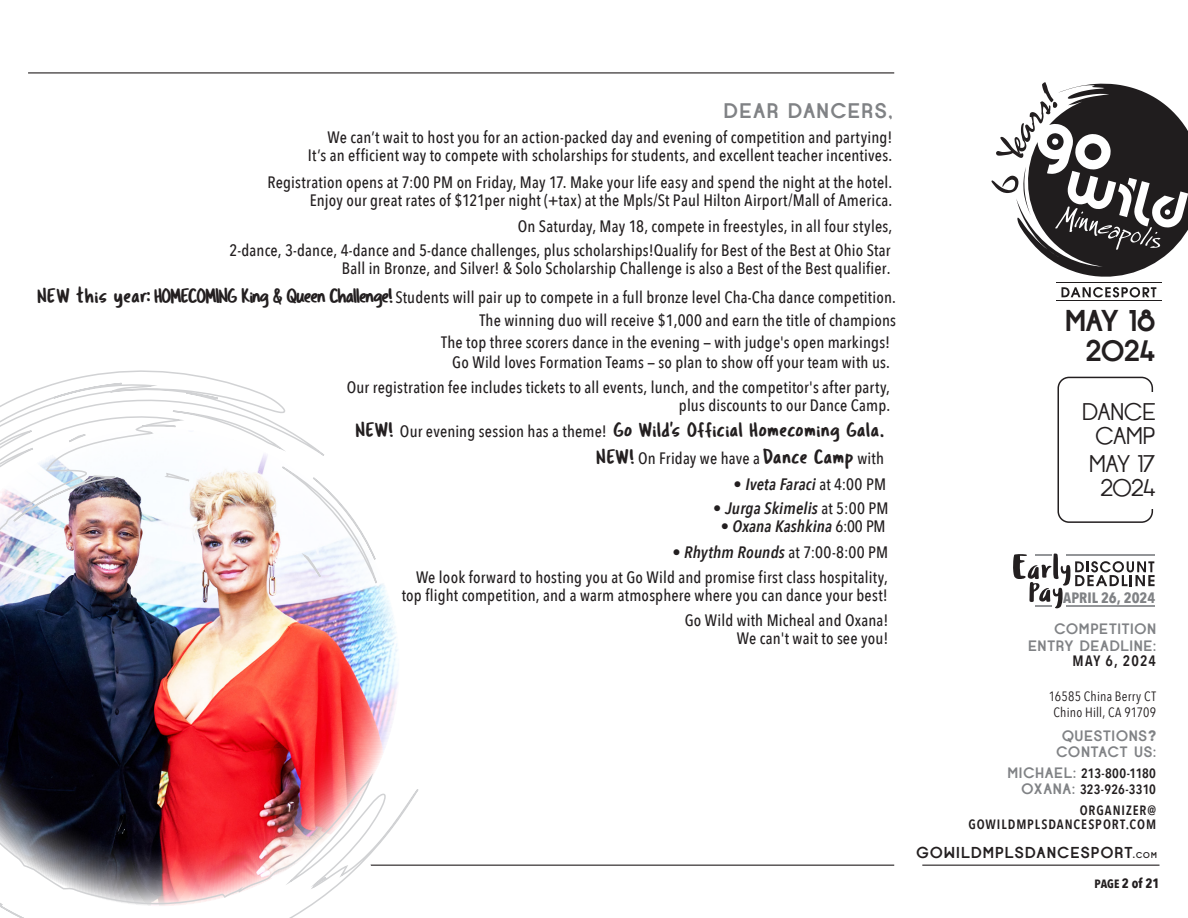
<style>
.page{position:relative;width:1188px;height:918px;background:#fff}
.page>*{position:absolute;margin:0;border:0;box-sizing:border-box;transform-origin:0 0}
.t1{font:700 30px/29.8px "Opificio";letter-spacing:-.005em;color:#231f20;text-align:right}
.t2{font:24px/24px "Opificio";letter-spacing:-.005em;color:#231f20;text-align:center}
.Vendor_website{font:21px "Tragic Marker";letter-spacing:.02em;color:#231f20}
.Vendor_website-2{font:700 21px "Opificio";letter-spacing:.085em;color:#808285}
.Vendor_website-3{font:500 16.5px/18px "Avenir Next Condensed";letter-spacing:.01em;color:#231f20;text-align:right}
.Vendor_website-4{font:italic 600 16.5px "Avenir Next Condensed";letter-spacing:.01em;color:#231f20}
.t3{font:700 15.75px "Opificio";letter-spacing:.09em;color:#231f20}
.t4{font:700 15px/16.5px "Opificio";letter-spacing:.06em;color:#808285;text-align:right}
.t5{font:700 15px "Avenir Next Condensed";color:#808285}
.t6{font:600 15px "Avenir Next Condensed";letter-spacing:.07em;color:#231f20}
.t7{font:600 13.5px/16.5px "Avenir Next Condensed";letter-spacing:.005em;color:#231f20;text-align:right}
.t8{font:13.5px/16.5px "Avenir Next Condensed";letter-spacing:.015em;color:#231f20;text-align:center}
.t9{font:600 13.5px/13.5px "Avenir Next Condensed";letter-spacing:.065em;color:#231f20;text-align:right}
.t10{font:700 13.5px "Avenir Next Condensed";color:#231f20}
.s1{font-family:"Tragic Marker";font-weight:400;font-size:21px}
.s2{font-family:"Avenir Next Condensed";font-weight:500;font-size:16.5px}
.s3{font-weight:500;font-style:normal}
.s4{font-weight:600;font-style:italic}
.s5{font-family:"Avenir";font-weight:900}
.s6{font-family:"Opificio";font-weight:700;font-size:15px;color:#808285}
.s7{font-size:12px}
.s8{font-size:8.4px}
</style>
<div class="page">
<hr style="left:922px;top:865px;width:238px;height:1px;background:#231f20">
<hr style="left:28px;top:865px;width:866px;height:1px;background:#231f20">
<hr style="left:28px;top:72px;width:866px;height:1px;background:#231f20">
<div style="left:1058px;top:377px;width:95px;height:146px;border:2px solid #231f20;border-radius:11px"></div>
<div style="left:1143px;top:392px;width:30px;height:117px;background:#fff"></div>
<svg style="left:1013px;top:553px;width:142px;height:56px"></svg>
<hr style="left:1056px;top:300px;width:106px;height:1px;background:#201d1e">
<svg style="left:991px;top:82px;width:197px;height:215px"></svg>
<img style="left:0;top:370px;width:434px;height:548px">
<img style="left:12px;top:474px;width:120px;height:49px">
<svg style="left:49px;top:409px;width:233px;height:43px"></svg>
<svg style="left:161px;top:472px;width:84px;height:33px"></svg>
<svg style="left:280px;top:465px;width:152px;height:229px"></svg>
<p class="Vendor_website-2" style="left:724px;top:99px;width:170px">DEAR DANCERS,</p>
<p class="Vendor_website-3" style="left:308px;top:128px;width:586px">We can’t wait to host you for an action-packed day and evening of competition and partying!<br>It’s an efficient way to compete with scholarships for students, and excellent teacher incentives.</p>
<p class="Vendor_website-3" style="left:267px;top:173px;width:626px">Registration opens at 7:00 PM on Friday, May 17. Make your life easy and spend the night at the hotel.<br>Enjoy our great rates of $121per night (+tax) at the Mpls/St Paul Hilton Airport/Mall of America.</p>
<p class="Vendor_website-3" style="left:518px;top:218px;width:376px">On Saturday, May 18, compete in freestyles, in all four styles,</p>
<p class="Vendor_website-3" style="left:229px;top:242px;width:662px">2-dance, 3-dance, 4-dance and 5-dance challenges, plus scholarships!Qualify for Best of the Best at Ohio Star<br>Ball in Bronze, and Silver! &amp; Solo Scholarship Challenge is also a Best of the Best qualifier.</p>
<p class="Vendor_website-3" style="left:38px;top:285px;width:860px;line-height:23px"><span class="s1">NEW this year: HOMECOMING King &amp; Queen Challenge!</span> Students will pair up to compete in a full bronze level Cha-Cha dance competition.<br>The winning duo will receive $1,000 and earn the title of champions</p>
<p class="Vendor_website-3" style="left:441px;top:332px;width:450px;line-height:20.5px">The top three scorers dance in the evening — with judge's open markings!<br>Go Wild loves Formation Teams — so plan to show off your team with us.</p>
<p class="Vendor_website-3" style="left:347px;top:378px;width:545px">Our registration fee includes tickets to all events, lunch, and the competitor's after party, plus discounts to our Dance Camp.</p>
<p class="Vendor_website" style="left:356px;top:417px;width:530px">NEW! <span class="s2">Our evening session has a theme!</span> Go Wild's Official Homecoming Gala.</p>
<p class="Vendor_website-3" style="left:597px;top:449px;width:289px"><span class="s1">NEW!</span> On Friday we have a <span class="s1">Dance Camp</span> with</p>
<p class="Vendor_website-4" style="left:734px;top:475px;width:154px"><span class="s3">•</span> Iveta Faraci <span class="s3">at 4:00 PM</span></p>
<p class="Vendor_website-4" style="left:713px;top:498px;width:177px"><span class="s3">•</span> Jurga Skimelis <span class="s3">at 5:00 PM</span></p>
<p class="Vendor_website-4" style="left:721px;top:516px;width:166px"><span class="s3">•</span> Oxana Kashkina <span class="s3">6:00 PM</span></p>
<p class="Vendor_website-3" style="left:672px;top:543px;width:217px">• <span class="s4">Rhythm Rounds</span> at 7:00-8:00 PM</p>
<p class="Vendor_website-3" style="left:402px;top:568px;width:488px">We look forward to hosting you at Go Wild and promise first class hospitality, top flight competition, and a warm atmosphere where you can dance your best!</p>
<p class="Vendor_website-3" style="left:685px;top:611px;width:205px">Go Wild with Micheal and Oxana!<br>We can't wait to see you!</p>
<h1 class="t1" style="left:1065px;top:307px;width:92px">MAY 18<br>2024</h1>
<h2 class="t2" style="left:1083px;top:400px;width:74px">DANCE<br>CAMP</h2>
<h2 class="t2" style="left:1090px;top:452px;width:67px">MAY 17<br>2024</h2>
<p class="t5" style="left:1063px;top:589px;width:94px">APRIL 26, 2024</p>
<p class="t4" style="left:1028px;top:621px;width:129px">COMPETITION<br>ENTRY DEADLINE:</p>
<p class="t6" style="left:1073px;top:647px;width:85px">MAY 6, 2024</p>
<p class="t8" style="left:1049px;top:687px;width:109px">16585 China Berry CT<br>Chino Hill, CA 91709</p>
<p class="t4" style="left:1056px;top:727px;width:101px;text-align:center">QUESTIONS<span class="s5">?<br></span>CONTACT US:</p>
<p class="t7" style="left:1008px;top:765px;width:150px"><span class="s6">MICHAEL:</span> 213-800-1180<br><span class="s6">OXANA:</span> 323-926-3310</p>
<p class="t9" style="left:968px;top:803px;width:189px">ORGANIZER@<br>GOWILDMPLSDANCESPORT.COM</p>
<p class="t3" style="left:917px;top:843px;width:242px">GOWILDMPLSDANCESPORT<span class="s7">.</span><span class="s8">COM</span></p>
<p class="t10" style="left:1095px;top:875px;width:66px"><span class="s7">PAGE</span> 2 of 21</p>
</div>
